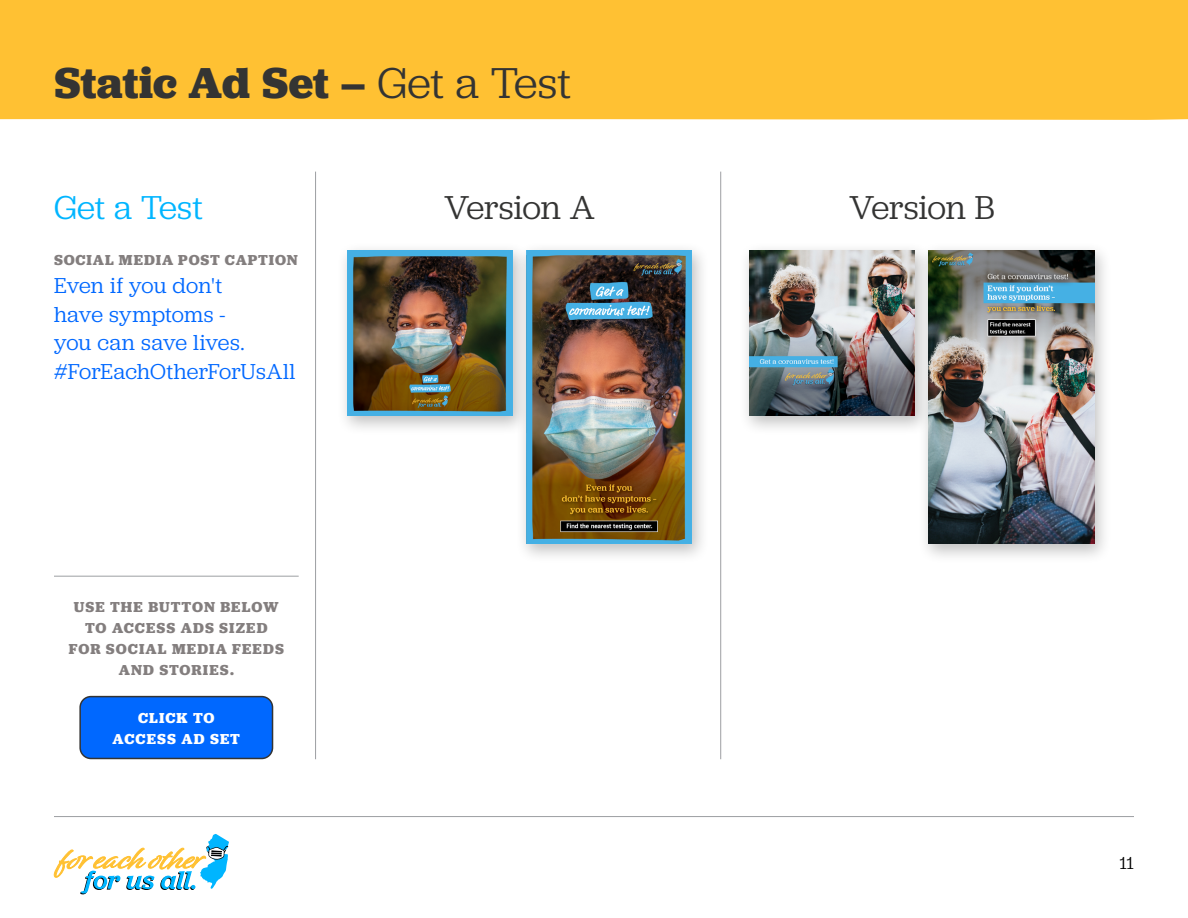
<style>
.page{position:relative;width:1188px;height:918px;background:#fff}
.page>*{position:absolute;margin:0;border:0;box-sizing:border-box;transform-origin:0 0}
.t1{font:700 45px "Jubilat";color:#343433}
.t2{font:34.5px "Jubilat";letter-spacing:-.005em;color:#343433}
.t3{font:34.5px "Jubilat";letter-spacing:.005em;color:#00b5ff}
.t4{font:22.5px/28.5px "Jubilat";letter-spacing:.005em;color:#0068ff}
.t5{font:18px "Jubilat";color:#000}
.t6{font:700 15px/21px "Jubilat";letter-spacing:.065em;color:#837e7e;text-align:center}
.t7{font:700 15px/21px "Jubilat";letter-spacing:.07em;color:#fff;text-align:center}
.s1{font-weight:400}
</style>
<div class="page">
<div style="left:0;top:0;width:1188px;height:120px;background:#ffc133"></div>
<hr style="left:54px;top:816px;width:1080px;height:1px;background:#9d9fa2">
<hr style="left:315px;top:172px;width:1px;height:587px;background:#9d9fa2">
<hr style="left:720px;top:172px;width:1px;height:587px;background:#9d9fa2">
<div style="left:336px;top:241px;width:195px;height:195px;background:#000;opacity:.25"></div>
<img style="left:347px;top:250px;width:165px;height:165px">
<div style="left:739px;top:241px;width:194px;height:195px;background:#000;opacity:.25"></div>
<img style="left:750px;top:250px;width:165px;height:165px">
<div style="left:515px;top:241px;width:195px;height:323px;background:#000;opacity:.25"></div>
<img style="left:526px;top:250px;width:166px;height:294px">
<div style="left:918px;top:241px;width:194px;height:323px;background:#000;opacity:.25"></div>
<img style="left:929px;top:250px;width:165px;height:294px">
<hr style="left:54px;top:576px;width:245px;height:1px;background:#9d9fa2">
<div style="left:80px;top:697px;width:193px;height:61px;background:#0068ff;border-radius:11px"></div>
<div style="left:79px;top:696px;width:194px;height:63px;border:2px solid #343433;border-radius:11px"></div>
<svg style="left:53px;top:834px;width:176px;height:60px"></svg>
<h1 class="t1" style="left:54px;top:54px;width:518px">Static Ad Set – <span class="s1">Get a Test</span></h1>
<h2 class="t3" style="left:54px;top:186px;width:150px">Get a Test</h2>
<p class="t6" style="left:54px;top:249px;width:245px">SOCIAL MEDIA POST CAPTION</p>
<h3 class="t4" style="left:54px;top:271px;width:243px">Even if you don't<br>have symptoms -<br>you can save lives. #ForEachOtherForUsAll</h3>
<p class="t6" style="left:69px;top:596px;width:217px">USE THE BUTTON BELOW<br>TO ACCESS ADS SIZED<br>FOR SOCIAL MEDIA FEEDS<br>AND STORIES.</p>
<p class="t7" style="left:113px;top:707px;width:129px">CLICK TO<br>ACCESS AD SET</p>
<h2 class="t2" style="left:444px;top:186px;width:152px">Version A</h2>
<h2 class="t2" style="left:849px;top:186px;width:147px">Version B</h2>
<p class="t5" style="left:1119px;top:851px;width:16px">11</p>
</div>
